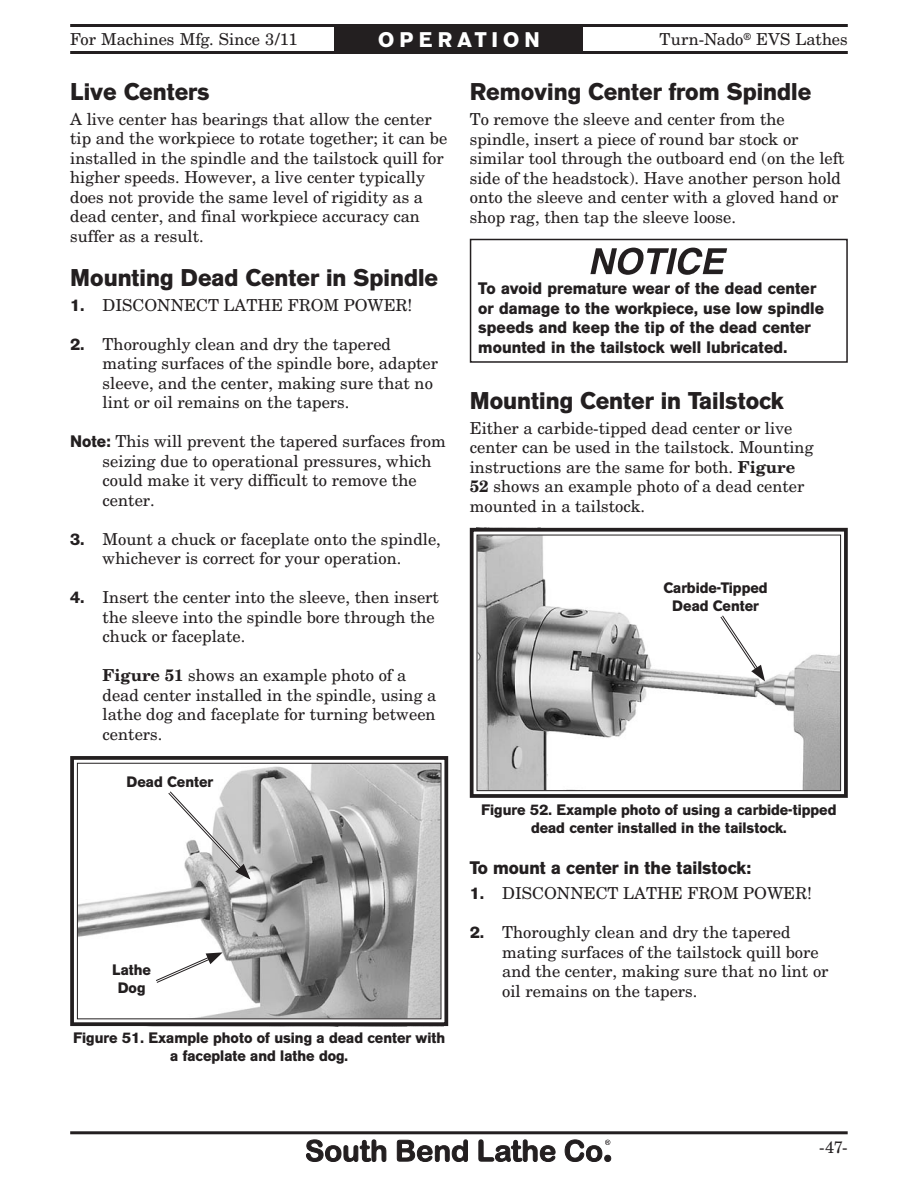
<style>
.page{position:relative;width:918px;height:1188px;background:#fff}
.page>*{position:absolute;margin:0;border:0;box-sizing:border-box;transform-origin:0 0}
.t1{font:700 24px "AG Old Face";color:#231f20}
.t2{font:700 21px "AG Old Face";letter-spacing:.245em;color:#fff}
.t3{font:700 18px "AG Old Face";color:#231f20}
.t4{font:16.5px/19.5px "New Century Schlbk";color:#231f20}
.t5{font:700 16.5px/19.5px "AG Old Face";color:#231f20}
.t6{font:700 15px/18px "AG Old Face";color:#231f20;text-align:center}
.s1{font-family:"AG Old Face";font-weight:700}
.s2{font-weight:700}
</style>
<div class="page">
<svg style="left:306px;top:1139px;width:305px;height:23px"></svg>
<hr style="left:70px;top:1131px;width:778px;height:3px;background:#231f20">
<hr style="left:70px;top:51px;width:778px;height:3px;background:#231f20">
<hr style="left:70px;top:24px;width:778px;height:3px;background:#231f20">
<div style="left:335px;top:26px;width:248px;height:26px;background:#231f20"></div>
<svg style="left:70px;top:756px;width:379px;height:271px"></svg>
<div style="left:77px;top:763px;width:364px;height:256px;border:1px solid #231f20"></div>
<svg style="left:126px;top:774px;width:124px;height:106px"></svg>
<svg style="left:112px;top:952px;width:111px;height:45px"></svg>
<svg style="left:469px;top:527px;width:379px;height:271px"></svg>
<div style="left:477px;top:535px;width:364px;height:256px;border:1px solid #231f20"></div>
<svg style="left:662px;top:580px;width:106px;height:101px"></svg>
<svg style="left:590px;top:248px;width:137px;height:27px"></svg>
<div style="left:470px;top:239px;width:378px;height:124px;border:2px solid #231f20"></div>
<p class="t2" style="left:378px;top:33px;width:163px">OPERATION</p>
<p class="t4" style="left:70px;top:31px;width:229px">For Machines Mfg. Since 3/11</p>
<p class="t4" style="left:659px;top:31px;width:190px">Turn-Nado<sup>®</sup> EVS Lathes</p>
<h1 class="t1" style="left:70px;top:83px;width:141px">Live Centers</h1>
<p class="t4" style="left:70px;top:111px;width:379px">A live center has bearings that allow the center tip and the workpiece to rotate together; it can be installed in the spindle and the tailstock quill for higher speeds. However, a live center typically does not provide the same level of rigidity as a dead center, and final workpiece accuracy can suffer as a result.</p>
<h1 class="t1" style="left:70px;top:269px;width:369px">Mounting Dead Center in Spindle</h1>
<p class="t4" style="left:70px;top:297px;width:344px"><span class="s1">1.</span> DISCONNECT LATHE FROM POWER!</p>
<p class="t4" style="left:103px;top:336px;width:337px;text-indent:-32px"><span class="s1">2.</span> Thoroughly clean and dry the tapered mating surfaces of the spindle bore, adapter sleeve, and the center, making sure that no lint or oil remains on the tapers.</p>
<p class="t4" style="left:103px;top:433px;width:345px;text-indent:-32px"><span class="s1">Note:</span> This will prevent the tapered surfaces from seizing due to operational pressures, which could make it very difficult to remove the center.</p>
<p class="t4" style="left:70px;top:531px;width:372px;text-align:center"><span class="s1">3.</span> Mount a chuck or faceplate onto the spindle, whichever is correct for your operation.</p>
<p class="t4" style="left:103px;top:589px;width:338px;text-indent:-32px"><span class="s1">4.</span> Insert the center into the sleeve, then insert the sleeve into the spindle bore through the chuck or faceplate.</p>
<p class="t4" style="left:103px;top:667px;width:335px"><span class="s2">Figure 51</span> shows an example photo of a dead center installed in the spindle, using a lathe dog and faceplate for turning between centers.</p>
<p class="t6" style="left:127px;top:774px;width:88px">Dead Center</p>
<p class="t6" style="left:112px;top:962px;width:40px">Lathe<br>Dog</p>
<p class="t6" style="left:73px;top:1030px;width:374px">Figure 51. Example photo of using a dead center with a faceplate and lathe dog.</p>
<h1 class="t1" style="left:470px;top:83px;width:343px">Removing Center from Spindle</h1>
<p class="t4" style="left:470px;top:111px;width:376px">To remove the sleeve and center from the spindle, insert a piece of round bar stock or similar tool through the outboard end (on the left side of the headstock). Have another person hold onto the sleeve and center with a gloved hand or shop rag, then tap the sleeve loose.</p>
<p class="t5" style="left:478px;top:280px;width:347px">To avoid premature wear of the dead center or damage to the workpiece, use low spindle speeds and keep the tip of the dead center mounted in the tailstock well lubricated.</p>
<h1 class="t1" style="left:470px;top:392px;width:315px">Mounting Center in Tailstock</h1>
<p class="t4" style="left:470px;top:420px;width:345px">Either a carbide-tipped dead center or live center can be used in the tailstock. Mounting instructions are the same for both. <span class="s2">Figure 52</span> shows an example photo of a dead center mounted in a tailstock.</p>
<p class="t6" style="left:664px;top:580px;width:106px">Carbide-Tipped<br>Dead Center</p>
<p class="t6" style="left:481px;top:802px;width:357px">Figure 52. Example photo of using a carbide-tipped dead center installed in the tailstock.</p>
<p class="t3" style="left:470px;top:862px;width:283px">To mount a center in the tailstock:</p>
<p class="t4" style="left:470px;top:885px;width:344px"><span class="s1">1.</span> DISCONNECT LATHE FROM POWER!</p>
<p class="t4" style="left:502px;top:924px;width:328px;text-indent:-32px"><span class="s1">2.</span> Thoroughly clean and dry the tapered mating surfaces of the tailstock quill bore and the center, making sure that no lint or oil remains on the tapers.</p>
<p class="t4" style="left:819px;top:1139px;width:30px">-47-</p>
</div>
